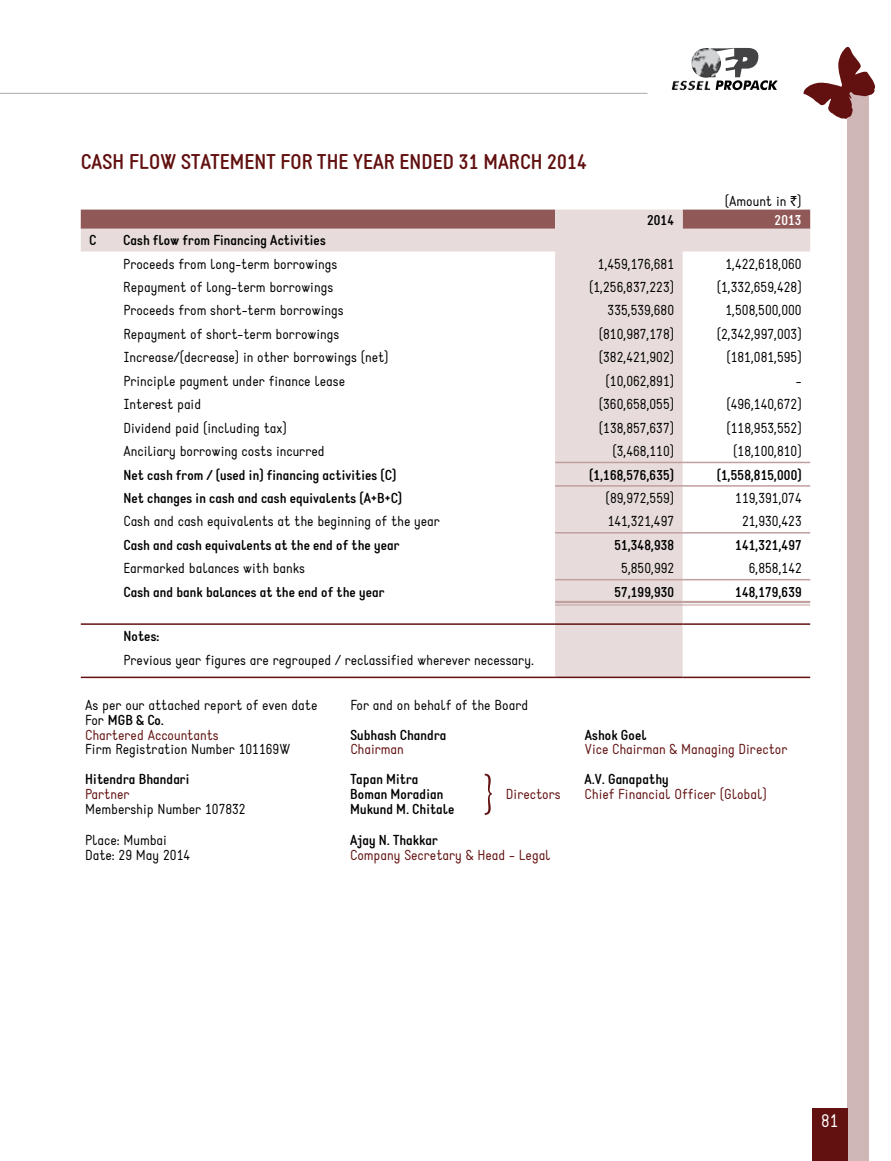
<style>
.page{position:relative;width:891px;height:1161px;background:#fff}
.page>*{position:absolute;margin:0;border:0;box-sizing:border-box;transform-origin:0 0}
.t1{font:700 21px "Static";color:#621010}
.t2{font:18px "Static";color:#fff}
.t3{font:14.25px/23.4px "Static";color:#000}
.t4{font:700 14.25px/23.4px "Static";color:#000}
.t5{font:14.25px/15px "Static";color:#621010}
.t6{font:700 14.25px "Static";color:#fff}
.s1{font-weight:400}
.s2{font-family:"Rupee"}
.s3{font-weight:700}
.s4{color:#000}
.s5{font-weight:700;color:#000}
</style>
<div class="page">
<div style="left:847px;top:81px;width:22px;height:1080px;background:#d0b7b7"></div>
<svg style="left:803px;top:46px;width:72px;height:73px"></svg>
<svg style="left:721px;top:48px;width:56px;height:42px"></svg>
<img style="left:672px;top:48px;width:49px;height:42px">
<hr style="left:0;top:93px;width:648px;height:1px;background:#a7a9ac">
<div style="left:812px;top:1109px;width:35px;height:52px;background:#621010"></div>
<svg style="left:81px;top:210px;width:729px;height:467px"></svg>
<hr style="left:555px;top:601px;width:128px;height:2px;background:#c09f9f">
<hr style="left:555px;top:605px;width:128px;height:1px;background:#c09f9f">
<hr style="left:683px;top:601px;width:127px;height:2px;background:#c09f9f">
<hr style="left:683px;top:605px;width:127px;height:1px;background:#c09f9f">
<hr style="left:555px;top:462px;width:128px;height:1px;background:#c09f9f">
<hr style="left:555px;top:485px;width:128px;height:2px;background:#c09f9f">
<hr style="left:683px;top:462px;width:127px;height:1px;background:#c09f9f">
<hr style="left:683px;top:485px;width:127px;height:2px;background:#c09f9f">
<hr style="left:555px;top:532px;width:128px;height:2px;background:#c09f9f">
<hr style="left:683px;top:532px;width:127px;height:2px;background:#c09f9f">
<hr style="left:555px;top:579px;width:128px;height:1px;background:#c09f9f">
<hr style="left:683px;top:579px;width:127px;height:1px;background:#c09f9f">
<hr style="left:81px;top:623px;width:474px;height:2px;background:#621010">
<hr style="left:555px;top:623px;width:128px;height:2px;background:#621010">
<hr style="left:683px;top:623px;width:127px;height:2px;background:#621010">
<hr style="left:81px;top:677px;width:474px;height:1px;background:#621010">
<hr style="left:555px;top:677px;width:128px;height:1px;background:#621010">
<hr style="left:683px;top:677px;width:127px;height:1px;background:#621010">
<svg style="left:485px;top:774px;width:7px;height:41px"></svg>
<p class="t1" style="left:81px;top:149px;width:23px">Cash</p>
<p class="t1" style="left:129px;top:149px;width:13px">flow</p>
<p class="t1" style="left:181px;top:149px;width:12px">statement</p>
<p class="t1" style="left:281px;top:149px;width:11px">for</p>
<p class="t1" style="left:317px;top:149px;width:48px">the year</p>
<p class="t1" style="left:400px;top:149px;width:12px">ended</p>
<p class="t1" style="left:459px;top:149px;width:52px">31 March</p>
<p class="t1" style="left:547px;top:149px;width:41px">2014</p>
<p class="t4" style="left:89px;top:229px;width:9px">C</p>
<p class="t4" style="left:123px;top:229px;width:215px">Cash flow from Financing Activities<br><span class="s1">Proceeds from long-term borrowings</span></p>
<p class="t3" style="left:725px;top:190px;width:78px">(Amount in <span class="s2">`</span>)</p>
<p class="t4" style="left:647px;top:208px;width:29px">2014</p>
<p class="t6" style="left:775px;top:211px;width:29px">2013</p>
<p class="t3" style="left:598px;top:252px;width:78px">1,459,176,681</p>
<p class="t3" style="left:725px;top:252px;width:78px">1,422,618,060</p>
<p class="t3" style="left:123px;top:276px;width:211px">Repayment of long-term borrowings</p>
<p class="t3" style="left:589px;top:276px;width:87px">(1,256,837,223)</p>
<p class="t3" style="left:717px;top:276px;width:87px">(1,332,659,428)</p>
<p class="t3" style="left:123px;top:299px;width:222px">Proceeds from short-term borrowings</p>
<p class="t3" style="left:608px;top:299px;width:68px">335,539,680</p>
<p class="t3" style="left:726px;top:299px;width:78px">1,508,500,000</p>
<p class="t3" style="left:123px;top:323px;width:218px">Repayment of short-term borrowings</p>
<p class="t3" style="left:599px;top:323px;width:77px">(810,987,178)</p>
<p class="t3" style="left:717px;top:323px;width:87px">(2,342,997,003)</p>
<p class="t3" style="left:123px;top:346px;width:267px">Increase/(decrease) in other borrowings (net)</p>
<p class="t3" style="left:599px;top:346px;width:77px">(382,421,902)</p>
<p class="t3" style="left:726px;top:346px;width:77px">(181,081,595)</p>
<p class="t3" style="left:123px;top:369px;width:223px">Principle payment under finance lease</p>
<p class="t3" style="left:606px;top:369px;width:70px">(10,062,891)</p>
<p class="t3" style="left:796px;top:369px;width:7px">-</p>
<p class="t3" style="left:123px;top:393px;width:79px">Interest paid</p>
<p class="t3" style="left:599px;top:393px;width:77px">(360,658,055)</p>
<p class="t3" style="left:726px;top:393px;width:77px">(496,140,672)</p>
<p class="t3" style="left:123px;top:416px;width:165px">Dividend paid (including tax)</p>
<p class="t3" style="left:599px;top:416px;width:77px">(138,857,637)</p>
<p class="t3" style="left:726px;top:416px;width:77px">(118,953,552)</p>
<p class="t3" style="left:123px;top:440px;width:203px">Anciliary borrowing costs incurred</p>
<p class="t3" style="left:612px;top:440px;width:63px">(3,468,110)</p>
<p class="t3" style="left:733px;top:440px;width:70px">(18,100,810)</p>
<p class="t4" style="left:123px;top:463px;width:275px">Net cash from / (used in) financing activities (C)</p>
<p class="t4" style="left:589px;top:463px;width:87px">(1,168,576,635)</p>
<p class="t4" style="left:717px;top:463px;width:87px">(1,558,815,000)</p>
<p class="t4" style="left:123px;top:487px;width:280px">Net changes in cash and cash equivalents (A+B+C)</p>
<p class="t3" style="left:606px;top:487px;width:70px">(89,972,559)</p>
<p class="t3" style="left:735px;top:487px;width:68px">119,391,074</p>
<p class="t3" style="left:123px;top:510px;width:318px">Cash and cash equivalents at the beginning of the year</p>
<p class="t3" style="left:608px;top:510px;width:68px">141,321,497</p>
<p class="t3" style="left:742px;top:510px;width:61px">21,930,423</p>
<p class="t4" style="left:123px;top:533px;width:278px">Cash and cash equivalents at the end of the year</p>
<p class="t4" style="left:614px;top:533px;width:61px">51,348,938</p>
<p class="t4" style="left:735px;top:533px;width:68px">141,321,497</p>
<p class="t3" style="left:123px;top:557px;width:183px">Earmarked balances with banks</p>
<p class="t3" style="left:621px;top:557px;width:55px">5,850,992</p>
<p class="t3" style="left:749px;top:557px;width:55px">6,858,142</p>
<p class="t4" style="left:123px;top:580px;width:263px">Cash and bank balances at the end of the year</p>
<p class="t4" style="left:614px;top:580px;width:61px">57,199,930</p>
<p class="t4" style="left:735px;top:580px;width:68px">148,179,639</p>
<p class="t3" style="left:124px;top:625px;width:412px"><span class="s3">Notes:<br></span>Previous year figures are regrouped / reclassified wherever necessary.</p>
<p class="t3" style="left:85px;top:693px;width:234px">As per our attached report of even date</p>
<p class="t3" style="left:350px;top:693px;width:179px">For and on behalf of the Board</p>
<p class="t5" style="left:85px;top:713px;width:135px"><span class="s4">For</span> <span class="s5">MGB &amp; Co.<br></span>Chartered Accountants</p>
<p class="t4" style="left:350px;top:723px;width:98px">Subhash Chandra</p>
<p class="t4" style="left:585px;top:723px;width:63px">Ashok Goel</p>
<p class="t3" style="left:85px;top:738px;width:207px">Firm Registration Number 101169W</p>
<p class="t5" style="left:350px;top:742px;width:55px">Chairman</p>
<p class="t5" style="left:585px;top:742px;width:204px">Vice Chairman &amp; Managing Director</p>
<p class="t4" style="left:85px;top:768px;width:106px">Hitendra Bhandari</p>
<p class="t4" style="left:350px;top:768px;width:70px">Tapan Mitra</p>
<p class="t4" style="left:585px;top:768px;width:86px">A.V. Ganapathy</p>
<p class="t5" style="left:85px;top:787px;width:46px">Partner</p>
<p class="t4" style="left:350px;top:783px;width:95px">Boman Moradian</p>
<p class="t5" style="left:506px;top:787px;width:56px">Directors</p>
<p class="t5" style="left:585px;top:787px;width:184px">Chief Financial Officer (Global)</p>
<p class="t3" style="left:85px;top:798px;width:162px">Membership Number 107832</p>
<p class="t4" style="left:350px;top:798px;width:106px">Mukund M. Chitale</p>
<p class="t3" style="left:85px;top:829px;width:83px">Place: Mumbai</p>
<p class="t4" style="left:350px;top:828px;width:89px">Ajay N. Thakkar</p>
<p class="t3" style="left:85px;top:843px;width:107px">Date: 29 May 2014</p>
<p class="t5" style="left:350px;top:848px;width:202px">Company Secretary &amp; Head - Legal</p>
<p class="t2" style="left:821px;top:1110px;width:19px">81</p>
</div>
